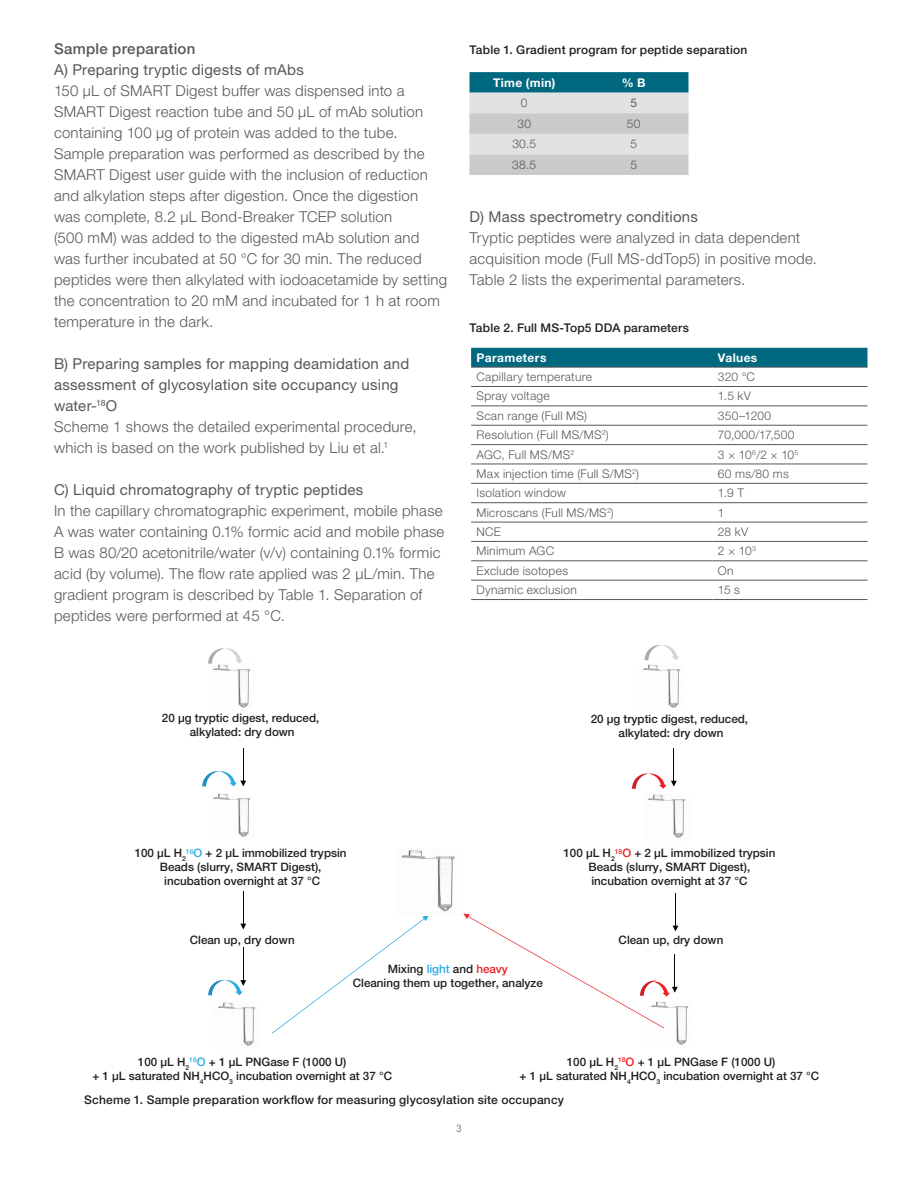
<style>
.page{position:relative;width:918px;height:1188px;background:#fff}
.page>*{position:absolute;margin:0;border:0;box-sizing:border-box;transform-origin:0 0}
.t1{font:300 15px/21px "Helvetica Neue LTW1 G";letter-spacing:.015em;color:#57585a}
.t2{font:15px/21px "Helvetica Neue LTW1 G";letter-spacing:.015em;color:#57585a}
.t3{font:500 15px "Helvetica Neue LTW1 G";letter-spacing:.02em;color:#57585a}
.t4{font:300 12px "Helvetica Neue LTW1 G";letter-spacing:.025em;color:#57585a}
.t5{font:500 12px "Helvetica Neue LTW1 G";letter-spacing:.02em;color:#231f20}
.t6{font:700 12px "Helvetica Neue LTW1 G";letter-spacing:.035em;color:#fff}
.t7{font:12px "Helvetica Neue LTW1 G";color:#57585a}
.t8{font:500 11.7px/14px "Helvetica Neue LT Std";color:#231f20;text-align:center}
.t9{font:300 condensed 10.5px "Helvetica Neue LTW1 G";color:#57585a}
.s1{font-weight:300}
.s2{font-family:"Helvetica Neue LT Std"}
.s3{color:#27ade3}
.s4{color:#ee1f23}
</style>
<div class="page">
<img style="left:643px;top:664px;width:38px;height:44px">
<svg style="left:645px;top:645px;width:34px;height:15px"></svg>
<hr style="left:673px;top:748px;width:1px;height:34px;background:#040503">
<img style="left:648px;top:794px;width:38px;height:44px">
<svg style="left:632px;top:774px;width:45px;height:15px"></svg>
<hr style="left:675px;top:893px;width:1px;height:34px;background:#040503">
<img style="left:663px;top:1006px;width:26px;height:39px">
<img style="left:213px;top:664px;width:38px;height:44px">
<svg style="left:208px;top:648px;width:34px;height:16px"></svg>
<hr style="left:243px;top:748px;width:1px;height:34px;background:#040503">
<img style="left:213px;top:793px;width:38px;height:44px">
<svg style="left:202px;top:771px;width:44px;height:15px"></svg>
<svg style="left:240px;top:924px;width:6px;height:6px"></svg>
<hr style="left:243px;top:891px;width:1px;height:34px;background:#040503">
<img style="left:218px;top:1002px;width:38px;height:44px">
<svg style="left:208px;top:980px;width:38px;height:15px"></svg>
<hr style="left:243px;top:948px;width:1px;height:33px;background:#040503">
<svg style="left:272px;top:916px;width:157px;height:118px"></svg>
<svg style="left:463px;top:914px;width:215px;height:114px"></svg>
<img style="left:401px;top:850px;width:54px;height:62px">
<svg style="left:469px;top:72px;width:219px;height:103px;background:#abc0c6"></svg>
<div style="left:471px;top:348px;width:396px;height:19px;background:#00687f"></div>
<hr style="left:471px;top:367px;width:241px;height:1px;background:#57585a">
<hr style="left:712px;top:367px;width:155px;height:1px;background:#57585a">
<hr style="left:471px;top:386px;width:241px;height:1px;background:#57585a">
<hr style="left:712px;top:386px;width:155px;height:1px;background:#57585a">
<hr style="left:471px;top:406px;width:241px;height:1px;background:#57585a">
<hr style="left:712px;top:406px;width:155px;height:1px;background:#57585a">
<hr style="left:471px;top:425px;width:241px;height:1px;background:#57585a">
<hr style="left:712px;top:425px;width:155px;height:1px;background:#57585a">
<hr style="left:471px;top:444px;width:241px;height:1px;background:#57585a">
<hr style="left:712px;top:444px;width:155px;height:1px;background:#57585a">
<hr style="left:471px;top:464px;width:241px;height:1px;background:#57585a">
<hr style="left:712px;top:464px;width:155px;height:1px;background:#57585a">
<hr style="left:471px;top:483px;width:241px;height:1px;background:#57585a">
<hr style="left:712px;top:483px;width:155px;height:1px;background:#57585a">
<hr style="left:471px;top:502px;width:241px;height:1px;background:#57585a">
<hr style="left:712px;top:502px;width:155px;height:1px;background:#57585a">
<hr style="left:471px;top:522px;width:241px;height:1px;background:#57585a">
<hr style="left:712px;top:522px;width:155px;height:1px;background:#57585a">
<hr style="left:471px;top:541px;width:241px;height:1px;background:#57585a">
<hr style="left:712px;top:541px;width:155px;height:1px;background:#57585a">
<hr style="left:471px;top:561px;width:241px;height:1px;background:#57585a">
<hr style="left:712px;top:561px;width:155px;height:1px;background:#57585a">
<hr style="left:471px;top:580px;width:241px;height:1px;background:#57585a">
<hr style="left:712px;top:580px;width:155px;height:1px;background:#57585a">
<hr style="left:471px;top:599px;width:241px;height:1px;background:#57585a">
<hr style="left:712px;top:599px;width:155px;height:1px;background:#57585a">
<p class="t3" style="left:54px;top:40px;width:143px">Sample preparation</p>
<p class="t2" style="left:54px;top:59px;width:251px">A) Preparing tryptic digests of mAbs</p>
<p class="t1" style="left:54px;top:80px;width:395px">150 µL of SMART Digest buffer was dispensed into a SMART Digest reaction tube and 50 µL of mAb solution containing 100 µg of protein was added to the tube.<br>Sample preparation was performed as described by the SMART Digest user guide with the inclusion of reduction and alkylation steps after digestion. Once the digestion was complete, 8.2 µL Bond-Breaker TCEP solution<br>(500 mM) was added to the digested mAb solution and was further incubated at 50 °C for 30 min. The reduced peptides were then alkylated with iodoacetamide by setting the concentration to 20 mM and incubated for 1 h at room temperature in the dark.</p>
<p class="t2" style="left:54px;top:353px;width:364px">B) Preparing samples for mapping deamidation and assessment of glycosylation site occupancy using water-<sup>18</sup>O<br><span class="s1">Scheme 1 shows the detailed experimental procedure, which is based on the work published by Liu et al.</span><sup>1</sup></p>
<p class="t2" style="left:54px;top:479px;width:311px">C) Liquid chromatography of tryptic peptides</p>
<p class="t1" style="left:54px;top:500px;width:392px">In the capillary chromatographic experiment, mobile phase A was water containing 0.1% formic acid and mobile phase B was 80/20 acetonitrile/water (v/v) containing 0.1% formic acid (by volume). The flow rate applied was 2 µL/min. The gradient program is described by Table 1. Separation of peptides were performed at 45 °C.</p>
<p class="t5" style="left:469px;top:42px;width:279px">Table 1. Gradient program for peptide separation</p>
<p class="t6" style="left:493px;top:75px;width:64px">Time (min)</p>
<p class="t6" style="left:622px;top:75px;width:26px">% B</p>
<p class="t4" style="left:521px;top:96px;width:8px">0</p>
<p class="t7" style="left:630px;top:96px;width:8px">5</p>
<p class="t4" style="left:517px;top:116px;width:15px">30</p>
<p class="t4" style="left:627px;top:116px;width:15px">50</p>
<p class="t4" style="left:512px;top:137px;width:25px">30.5</p>
<p class="t4" style="left:630px;top:137px;width:8px">5</p>
<p class="t4" style="left:512px;top:157px;width:25px">38.5</p>
<p class="t4" style="left:630px;top:157px;width:8px">5</p>
<p class="t2" style="left:469px;top:206px;width:230px">D) Mass spectrometry conditions</p>
<p class="t1" style="left:469px;top:227px;width:349px">Tryptic peptides were analyzed in data dependent acquisition mode (Full MS-ddTop5) in positive mode.<br>Table 2 lists the experimental parameters.</p>
<p class="t5" style="left:469px;top:321px;width:221px">Table 2. Full MS-Top5 DDA parameters</p>
<p class="t6" style="left:477px;top:350px;width:71px">Parameters</p>
<p class="t6" style="left:718px;top:350px;width:41px">Values</p>
<p class="t4" style="left:477px;top:369px;width:117px">Capillary temperature</p>
<p class="t4" style="left:718px;top:369px;width:39px">320 °C</p>
<p class="t4" style="left:477px;top:389px;width:75px">Spray voltage</p>
<p class="t4" style="left:718px;top:389px;width:35px">1.5 kV</p>
<p class="t4" style="left:477px;top:408px;width:112px">Scan range (Full MS)</p>
<p class="t4" style="left:718px;top:408px;width:55px">350–1200</p>
<p class="t4" style="left:477px;top:428px;width:134px">Resolution (Full MS/MS<sup>2</sup>)</p>
<p class="t4" style="left:718px;top:428px;width:78px">70,000/17,500</p>
<p class="t4" style="left:477px;top:447px;width:99px">AGC, Full MS/MS<sup>2</sup></p>
<p class="t4" style="left:718px;top:447px;width:82px">3 <span class="s2">×</span> 10<sup>6</sup>/2 <span class="s2">×</span> 10<sup>5</sup></p>
<p class="t4" style="left:477px;top:466px;width:164px">Max injection time (Full S/MS<sup>2</sup>)</p>
<p class="t4" style="left:718px;top:466px;width:73px">60 ms/80 ms</p>
<p class="t4" style="left:477px;top:486px;width:91px">Isolation window</p>
<p class="t4" style="left:718px;top:486px;width:28px">1.9 T</p>
<p class="t4" style="left:477px;top:505px;width:139px">Microscans (Full MS/MS<sup>2</sup>)</p>
<p class="t4" style="left:718px;top:505px;width:8px">1</p>
<p class="t4" style="left:477px;top:524px;width:26px">NCE</p>
<p class="t4" style="left:718px;top:524px;width:32px">28 kV</p>
<p class="t4" style="left:477px;top:544px;width:79px">Minimum AGC</p>
<p class="t4" style="left:718px;top:544px;width:40px">2 <span class="s2">×</span> 10<sup>3</sup></p>
<p class="t4" style="left:477px;top:563px;width:93px">Exclude isotopes</p>
<p class="t4" style="left:718px;top:563px;width:17px">On</p>
<p class="t4" style="left:477px;top:583px;width:102px">Dynamic exclusion</p>
<p class="t4" style="left:718px;top:583px;width:24px">15 s</p>
<p class="t8" style="left:162px;top:711px;width:159px">20 μg tryptic digest, reduced, alkylated: dry down</p>
<p class="t8" style="left:591px;top:712px;width:159px">20 μg tryptic digest, reduced, alkylated: dry down</p>
<p class="t8" style="left:135px;top:846px;width:213px">100 μL H<sub>2</sub><sup>16</sup><span class="s3">O</span> + 2 μL immobilized trypsin<br>Beads (slurry, SMART Digest), incubation overnight at 37 °C</p>
<p class="t8" style="left:190px;top:932px;width:106px">Clean up, dry down</p>
<p class="t8" style="left:563px;top:846px;width:213px">100 μL H<sub>2</sub><sup>18</sup><span class="s4">O</span> + 2 μL immobilized trypsin<br>Beads (slurry, SMART Digest), incubation overnight at 37 °C</p>
<p class="t8" style="left:619px;top:932px;width:106px">Clean up, dry down</p>
<p class="t8" style="left:353px;top:962px;width:192px">Mixing <span class="s3">light</span> and <span class="s4">heavy<br></span>Cleaning them up together, analyze</p>
<p class="t8" style="left:92px;top:1055px;width:301px">100 μL H<sub>2</sub><sup>16</sup><span class="s3">O</span> + 1 μL PNGase F (1000 U)<br>+ 1 μL saturated NH<sub>4</sub>HCO<sub>3</sub> incubation overnight at 37 °C</p>
<p class="t8" style="left:520px;top:1055px;width:301px">100 μL H<sub>2</sub><sup>18</sup><span class="s4">O</span> + 1 μL PNGase F (1000 U)<br>+ 1 μL saturated NH<sub>4</sub>HCO<sub>3</sub> incubation overnight at 37 °C</p>
<p class="t5" style="left:84px;top:1093px;width:481px">Scheme 1. Sample preparation workflow for measuring glycosylation site occupancy</p>
<p class="t9" style="left:456px;top:1122px;width:7px">3</p>
</div>
